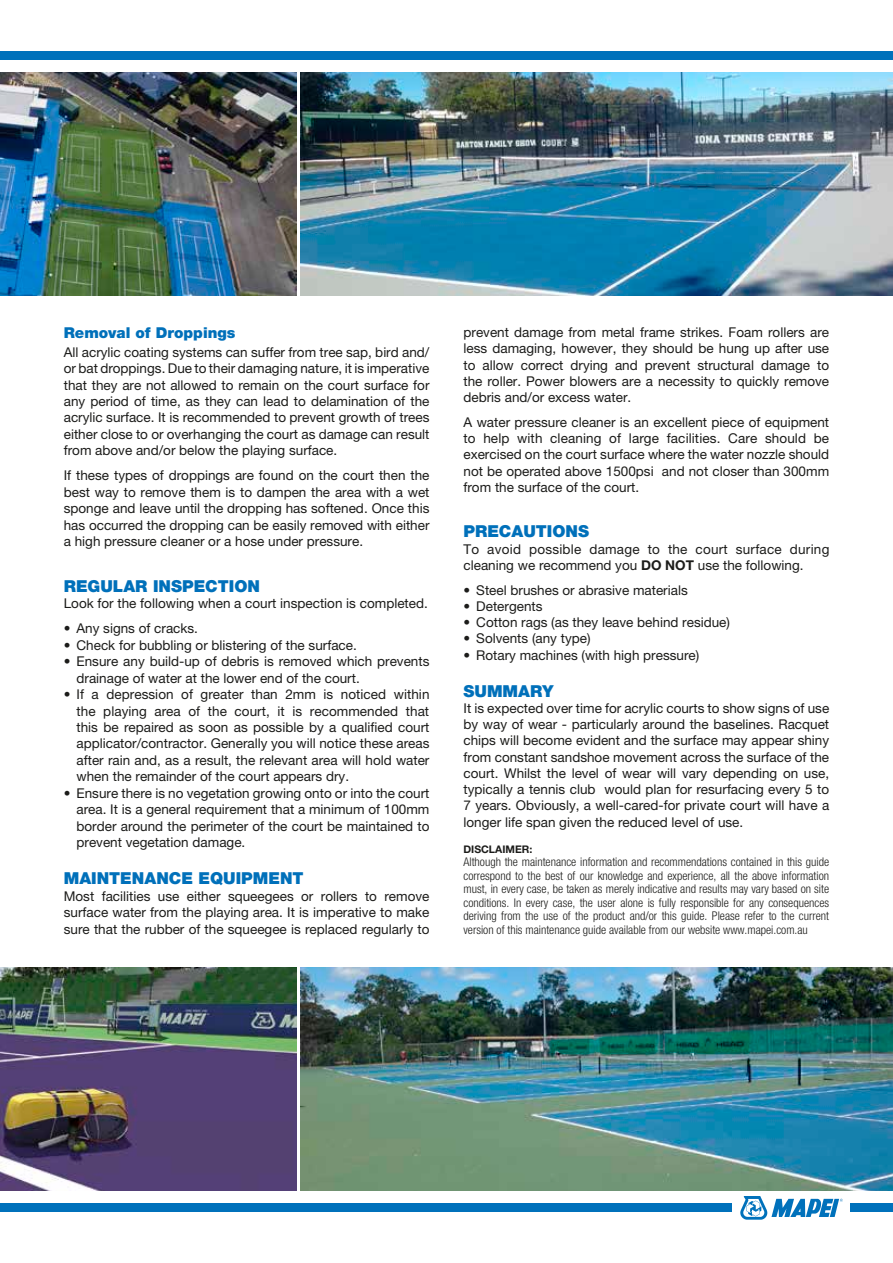
<style>
.page{position:relative;width:893px;height:1263px;background:#fff}
.page>*{position:absolute;margin:0;border:0;box-sizing:border-box;transform-origin:0 0}
.t1{font:900 16.5px "Helvetica Neue LTW1 G";color:#0070ba}
.t2{font:900 15px "Helvetica Neue LTW1 G";color:#0070ba}
.t3{font:13.5px/16.5px "Helvetica Neue LTW1 G";color:#1c1c1a;text-align:justify}
.t4{font:13.5px/16.2px "Helvetica Neue LTW1 G";letter-spacing:.02em;color:#1c1c1a}
.t5{font:300 condensed 12px/13.5px "Helvetica Neue LTW1 G";color:#1c1c1a;text-align:justify}
.t6{font:700 10.5px "Helvetica Neue LTW1 G";color:#1c1c1a}
.s1{font-weight:700}
</style>
<div class="page">
<img style="left:0;top:72px;width:296px;height:224px">
<img style="left:0;top:967px;width:296px;height:224px">
<img style="left:300px;top:72px;width:593px;height:224px">
<img style="left:300px;top:967px;width:593px;height:224px">
<svg style="left:740px;top:1196px;width:103px;height:24px"></svg>
<div style="left:0;top:1203px;width:732px;height:9px;background:#0071bb"></div>
<div style="left:850px;top:1203px;width:43px;height:9px;background:#0071bb"></div>
<div style="left:0;top:51px;width:893px;height:9px;background:#0071bb"></div>
<p class="t2" style="left:64px;top:324px;width:173px">Removal of Droppings</p>
<p class="t3" style="left:64px;top:343px;width:367px">All acrylic coating systems can suffer from tree sap, bird and/ or bat droppings. Due to their damaging nature, it is imperative that they are not allowed to remain on the court surface for any period of time, as they can lead to delamination of the acrylic surface. It is recommended to prevent growth of trees either close to or overhanging the court as damage can result from above and/or below the playing surface.</p>
<p class="t3" style="left:64px;top:467px;width:367px">If these types of droppings are found on the court then the best way to remove them is to dampen the area with a wet sponge and leave until the dropping has softened. Once this has occurred the dropping can be easily removed with either a high pressure cleaner or a hose under pressure.</p>
<p class="t1" style="left:64px;top:576px;width:198px">REGULAR INSPECTION</p>
<p class="t3" style="left:64px;top:595px;width:366px">Look for the following when a court inspection is completed.</p>
<p class="t3" style="left:64px;top:620px;width:136px">• Any signs of cracks.</p>
<p class="t3" style="left:64px;top:636px;width:295px">• Check for bubbling or blistering of the surface.</p>
<p class="t3" style="left:77px;top:653px;width:354px;text-indent:-13px">• Ensure any build-up of debris is removed which prevents drainage of water at the lower end of the court.</p>
<p class="t3" style="left:77px;top:686px;width:354px;text-indent:-13px">• If a depression of greater than 2mm is noticed within the playing area of the court, it is recommended that this be repaired as soon as possible by a qualified court applicator/contractor. Generally you will notice these areas after rain and, as a result, the relevant area will hold water when the remainder of the court appears dry.</p>
<p class="t3" style="left:77px;top:785px;width:354px;text-indent:-13px">• Ensure there is no vegetation growing onto or into the court area. It is a general requirement that a minimum of 100mm border around the perimeter of the court be maintained to prevent vegetation damage.</p>
<p class="t1" style="left:64px;top:868px;width:241px">MAINTENANCE EQUIPMENT</p>
<p class="t3" style="left:64px;top:887px;width:367px">Most facilities use either squeegees or rollers to remove surface water from the playing area. It is imperative to make sure that the rubber of the squeegee is replaced regularly to</p>
<p class="t3" style="left:463px;top:324px;width:367px">prevent damage from metal frame strikes. Foam rollers are less damaging, however, they should be hung up after use to allow correct drying and prevent structural damage to the roller. Power blowers are a necessity to quickly remove debris and/or excess water.</p>
<p class="t3" style="left:463px;top:414px;width:367px">A water pressure cleaner is an excellent piece of equipment to help with cleaning of large facilities. Care should be exercised on the court surface where the water nozzle should not be operated above 1500psi and not closer than 300mm from the surface of the court.</p>
<p class="t1" style="left:463px;top:521px;width:127px">PRECAUTIONS</p>
<p class="t4" style="left:463px;top:540px;width:367px">To avoid possible damage to the court surface during cleaning we recommend you <span class="s1">DO NOT</span> use the following.</p>
<p class="t3" style="left:463px;top:581px;width:226px">• Steel brushes or abrasive materials</p>
<p class="t3" style="left:463px;top:598px;width:81px">• Detergents</p>
<p class="t3" style="left:463px;top:614px;width:268px">• Cotton rags (as they leave behind residue)</p>
<p class="t3" style="left:463px;top:630px;width:129px">• Solvents (any type)</p>
<p class="t3" style="left:463px;top:646px;width:237px">• Rotary machines (with high pressure)</p>
<p class="t1" style="left:463px;top:681px;width:91px">SUMMARY</p>
<p class="t3" style="left:463px;top:700px;width:367px">It is expected over time for acrylic courts to show signs of use by way of wear - particularly around the baselines. Racquet chips will become evident and the surface may appear shiny from constant sandshoe movement across the surface of the court. Whilst the level of wear will vary depending on use, typically a tennis club would plan for resurfacing every 5 to 7 years. Obviously, a well-cared-for private court will have a longer life span given the reduced level of use.</p>
<p class="t6" style="left:463px;top:842px;width:70px">DISCLAIMER:</p>
<p class="t5" style="left:463px;top:855px;width:367px">Although the maintenance information and recommendations contained in this guide correspond to the best of our knowledge and experience, all the above information must, in every case, be taken as merely indicative and results may vary based on site conditions. In every case, the user alone is fully responsible for any consequences deriving from the use of the product and/or this guide. Please refer to the current version of this maintenance guide available from our website www.mapei.com.au</p>
</div>
